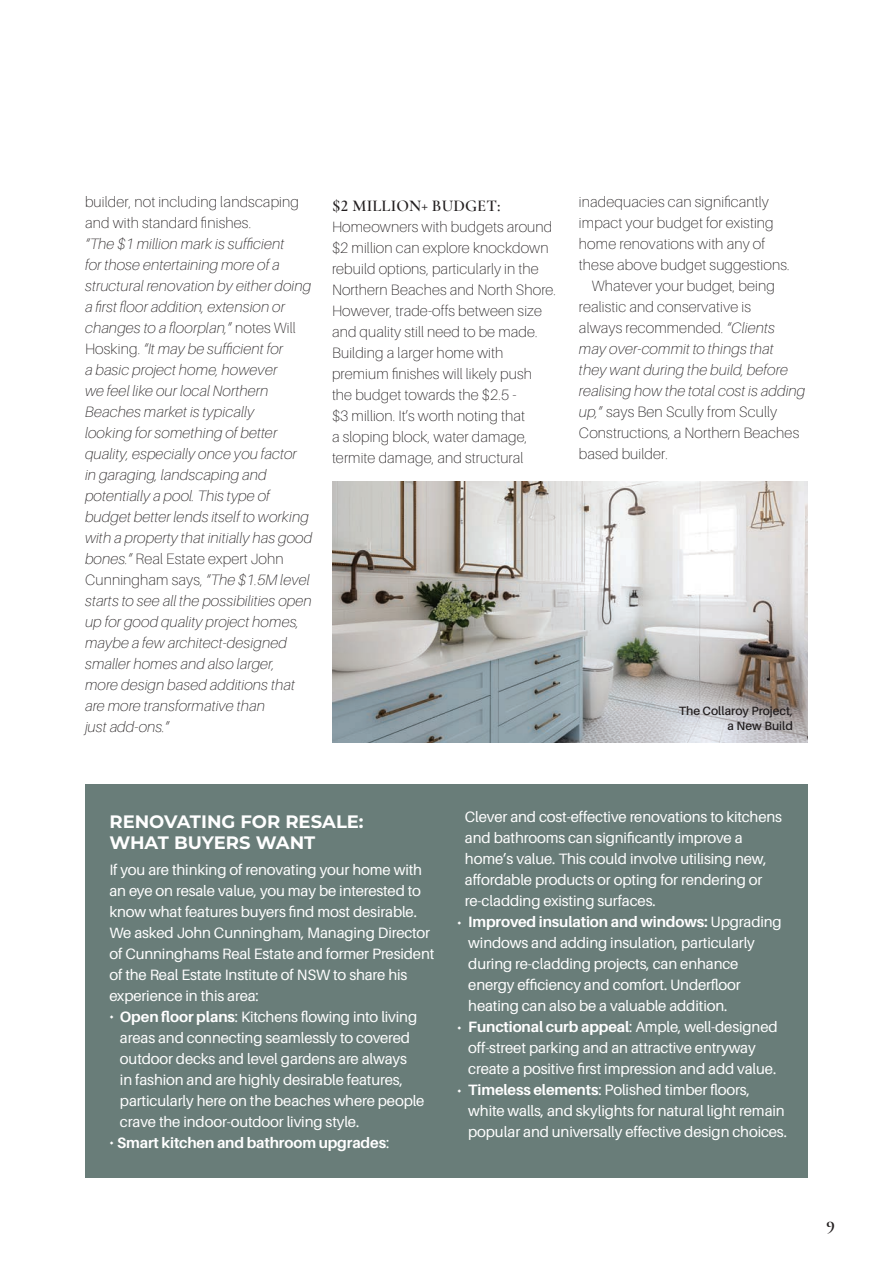
<style>
.page{position:relative;width:893px;height:1263px;background:#fff}
.page>*{position:absolute;margin:0;border:0;box-sizing:border-box;transform-origin:0 0}
.t1{font:700 18px/21.6px "Montserrat";color:#fff}
.t2{font:700 18px "Cormorant Garamond";color:#231f20}
.t3{font:600 16.5px "Cormorant Garamond";letter-spacing:.01em;color:#231f20}
.t4{font:15px/21px "Aileron";letter-spacing:-.01em;color:#fff}
.t5{font:italic 100 15px/21px "Aileron";letter-spacing:.01em;color:#231f20}
.t6{font:100 15px/21px "Aileron";letter-spacing:.01em;color:#231f20}
.t7{font:700 15px "Aileron";letter-spacing:-.01em;color:#fff}
.t8{font:600 12px/15px "Aileron";color:#231f20;text-align:right}
.s1{font-style:normal}
.s2{font-style:italic}
.s3{font-family:"Cormorant Garamond";font-weight:300}
.s4{font-weight:700}
.s5{font-weight:400}
</style>
<div class="page">
<div style="left:85px;top:784px;width:723px;height:394px;background:#697d79"></div>
<img style="left:332px;top:482px;width:476px;height:260px">
<p class="t6" style="left:85px;top:192px;width:215px">builder, not including landscaping and with standard finishes.</p>
<p class="t5" style="left:85px;top:234px;width:229px">“The $1 million mark is sufficient<br>for those entertaining more of a structural renovation by either doing a first floor addition, extension or changes to a floorplan,” <span class="s1">notes Will<br>Hosking.</span> “It may be sufficient for<br>a basic project home, however<br>we feel like our local Northern<br>Beaches market is typically<br>looking for something of better quality, especially once you factor<br>in garaging, landscaping and potentially a pool. This type of budget better lends itself to working with a property that initially has good bones.” <span class="s1">Real Estate expert John<br>Cunningham says,</span> “The $1.5M level starts to see all the possibilities open up for good quality project homes, maybe a few architect-designed smaller homes and also larger,<br>more design based additions that are more transformative than<br>just add-ons.”</p>
<p class="t3" style="left:332px;top:195px;width:170px">$2 MILLION+ BUDGET:</p>
<p class="t6" style="left:332px;top:216px;width:226px">Homeowners with budgets around $2 million can explore knockdown rebuild options, particularly in the<br>Northern Beaches and North Shore.<br>However, trade-offs between size and quality still need to be made.<br>Building a larger home with premium finishes will likely push<br>the budget towards the $2.5 -<br>$3 million. It’s worth noting that<br>a sloping block, water damage, termite damage, and structural</p>
<p class="t6" style="left:579px;top:192px;width:191px">inadequacies can significantly</p>
<p class="t6" style="left:579px;top:213px;width:196px">impact your budget for existing</p>
<p class="t6" style="left:579px;top:234px;width:188px">home renovations with any of</p>
<p class="t6" style="left:579px;top:255px;width:212px">these above budget suggestions.</p>
<p class="t6" style="left:592px;top:276px;width:185px">Whatever your budget, being</p>
<p class="t6" style="left:579px;top:297px;width:173px">realistic and conservative is</p>
<p class="t6" style="left:579px;top:318px;width:198px">always recommended. <span class="s2">“Clients</span></p>
<p class="t5" style="left:579px;top:339px;width:196px">may over-commit to things that</p>
<p class="t5" style="left:579px;top:360px;width:210px">they want during the build, before</p>
<p class="t5" style="left:579px;top:381px;width:228px">realising how the total cost is adding</p>
<p class="t6" style="left:579px;top:402px;width:200px"><span class="s2">up,”</span> says Ben Scully from Scully</p>
<p class="t6" style="left:579px;top:423px;width:222px">Constructions, a Northern Beaches</p>
<p class="t6" style="left:579px;top:444px;width:90px">based builder.</p>
<p class="t8" style="left:679px;top:703px;width:116px">The Collaroy Project, a New Build</p>
<p class="t1" style="left:109px;top:810px;width:256px">RENOVATING FOR RESALE:<br>WHAT BUYERS WANT</p>
<p class="t4" style="left:109px;top:859px;width:327px">If you are thinking of renovating your home with an eye on resale value, you may be interested to know what features buyers find most desirable.<br>We asked John Cunningham, Managing Director of Cunninghams Real Estate and former President of the Real Estate Institute of NSW to share his experience in this area:</p>
<p class="t4" style="left:120px;top:1006px;width:306px;text-indent:-11px"><span class="s3">◆</span> <span class="s4">Open floor plans</span>: Kitchens flowing into living areas and connecting seamlessly to covered outdoor decks and level gardens are always<br>in fashion and are highly desirable features, particularly here on the beaches where people crave the indoor-outdoor living style.</p>
<p class="t7" style="left:109px;top:1134px;width:281px"><span class="s3">◆</span> Smart kitchen and bathroom upgrades<span class="s5">:</span></p>
<p class="t4" style="left:465px;top:806px;width:319px">Clever and cost-effective renovations to kitchens and bathrooms can significantly improve a home’s value. This could involve utilising new, affordable products or opting for rendering or re-cladding existing surfaces.</p>
<p class="t4" style="left:468px;top:911px;width:315px;text-indent:-11px"><span class="s3">◆</span> <span class="s4">Improved insulation and windows:</span> Upgrading windows and adding insulation, particularly during re-cladding projects, can enhance energy efficiency and comfort. Underfloor heating can also be a valuable addition.</p>
<p class="t4" style="left:468px;top:1016px;width:311px;text-indent:-11px"><span class="s3">◆</span> <span class="s4">Functional curb appeal</span>: Ample, well-designed off-street parking and an attractive entryway create a positive first impression and add value.</p>
<p class="t4" style="left:468px;top:1079px;width:320px;text-indent:-11px"><span class="s3">◆</span> <span class="s4">Timeless elements</span>: Polished timber floors, white walls, and skylights for natural light remain popular and universally effective design choices.</p>
<p class="t2" style="left:826px;top:1212px;width:10px">9</p>
</div>
